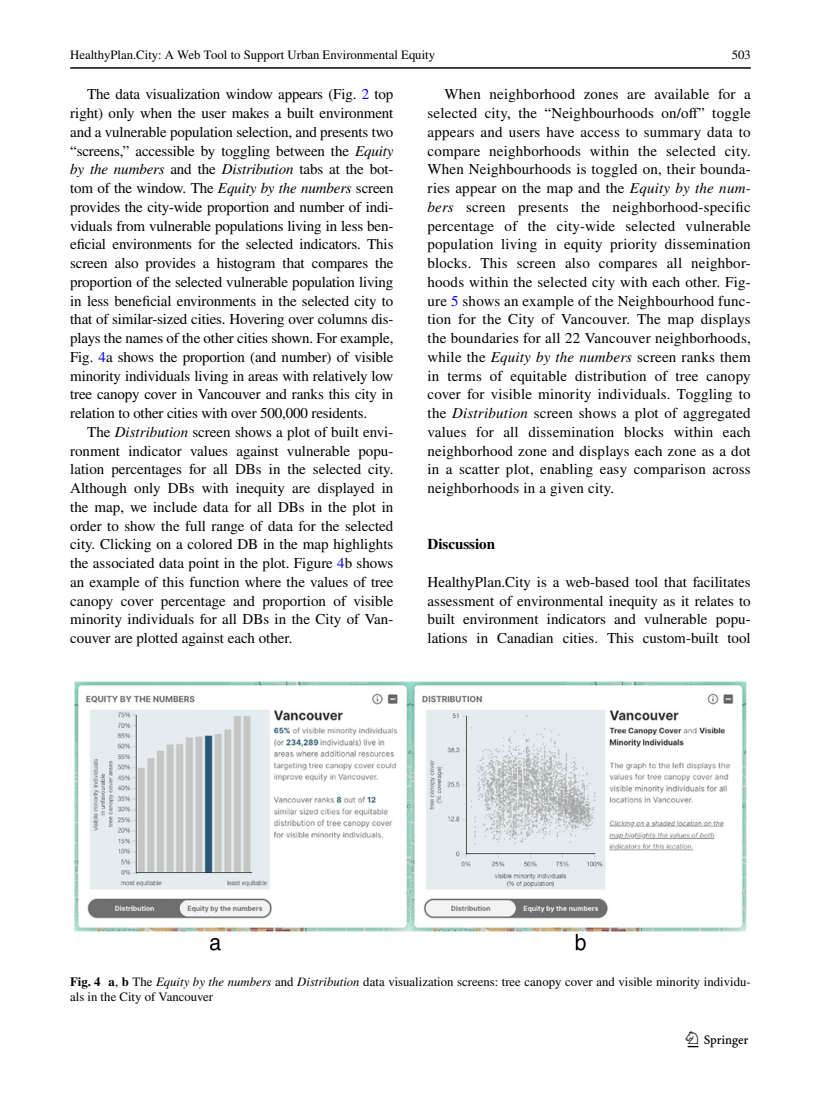
<style>
.page{position:relative;width:821px;height:1106px;background:#fff}
.page>*{position:absolute;margin:0;border:0;box-sizing:border-box;transform-origin:0 0}
.t1{font:22.5px "Springnew Regular 3";color:#000}
.t2{font:15px/18.8px "STIX";color:#000;text-align:justify}
.t3{font:700 15px "STIX";color:#000}
.t4{font:12.75px/15px "STIX";color:#000}
.t5{font:12.75px "STIX Regular 4";color:#000}
.s1{color:#00f}
.s2{font-style:italic}
.s3{font-weight:700}
</style>
<div class="page">
<hr style="left:70px;top:67px;width:680px;height:2px;background:#000">
<img style="left:74px;top:681px;width:672px;height:269px">
<p class="t5" style="left:70px;top:46px;width:366px">HealthyPlan.City: A Web Tool to Support Urban Environmental Equity</p>
<p class="t4" style="left:731px;top:49px;width:21px">503</p>
<p class="t2" style="left:70px;top:86px;width:325px;text-indent:17px">The data visualization window appears (Fig. <span class="s1">2</span> top right) only when the user makes a built environment and a vulnerable population selection, and presents two “screens,” accessible by toggling between the <span class="s2">Equity by the numbers</span> and the <span class="s2">Distribution</span> tabs at the bot&shy;tom of the window. The <span class="s2">Equity by the numbers</span> screen provides the city-wide proportion and number of indi&shy;viduals from vulnerable populations living in less ben&shy;eficial environments for the selected indicators. This screen also provides a histogram that compares the proportion of the selected vulnerable population living in less beneficial environments in the selected city to that of similar-sized cities. Hovering over columns dis&shy;plays the names of the other cities shown. For example, Fig. <span class="s1">4</span>a shows the proportion (and number) of visible minority individuals living in areas with relatively low tree canopy cover in Vancouver and ranks this city in relation to other cities with over 500,000 residents.</p>
<p class="t2" style="left:70px;top:423px;width:325px;text-indent:17px">The <span class="s2">Distribution</span> screen shows a plot of built envi&shy;ronment indicator values against vulnerable popu&shy;lation percentages for all DBs in the selected city.<br>Although only DBs with inequity are displayed in the map, we include data for all DBs in the plot in order to show the full range of data for the selected city. Clicking on a colored DB in the map highlights the associated data point in the plot. Figure <span class="s1">4</span>b shows an example of this function where the values of tree canopy cover percentage and proportion of visible minority individuals for all DBs in the City of Van&shy;couver are plotted against each other.</p>
<p class="t2" style="left:427px;top:86px;width:325px;text-indent:17px">When neighborhood zones are available for a selected city, the “Neighbourhoods on/off” toggle appears and users have access to summary data to compare neighborhoods within the selected city.<br>When Neighbourhoods is toggled on, their bounda&shy;ries appear on the map and the <span class="s2">Equity by the num&shy;bers</span> screen presents the neighborhood-specific percentage of the city-wide selected vulnerable population living in equity priority dissemination blocks. This screen also compares all neighbor&shy;hoods within the selected city with each other. Fig&shy;ure <span class="s1">5</span> shows an example of the Neighbourhood func&shy;tion for the City of Vancouver. The map displays the boundaries for all 22 Vancouver neighborhoods, while the <span class="s2">Equity by the numbers</span> screen ranks them in terms of equitable distribution of tree canopy cover for visible minority individuals. Toggling to the <span class="s2">Distribution</span> screen shows a plot of aggregated values for all dissemination blocks within each neighborhood zone and displays each zone as a dot in a scatter plot, enabling easy comparison across neighborhoods in a given city.</p>
<p class="t3" style="left:427px;top:535px;width:69px">Discussion</p>
<p class="t2" style="left:427px;top:573px;width:325px">HealthyPlan.City is a web-based tool that facilitates assessment of environmental inequity as it relates to built environment indicators and vulnerable popu&shy;lations in Canadian cities. This custom-built tool</p>
<p class="t4" style="left:70px;top:974px;width:682px"><span class="s3">Fig. 4 a</span>, <span class="s3">b</span> The <span class="s2">Equity by the numbers</span> and <span class="s2">Distribution</span> data visualization screens: tree canopy cover and visible minority individu&shy;als in the City of Vancouver</p>
<h1 class="t1" style="left:687px;top:1031px;width:62px">1 3</h1>
</div>
